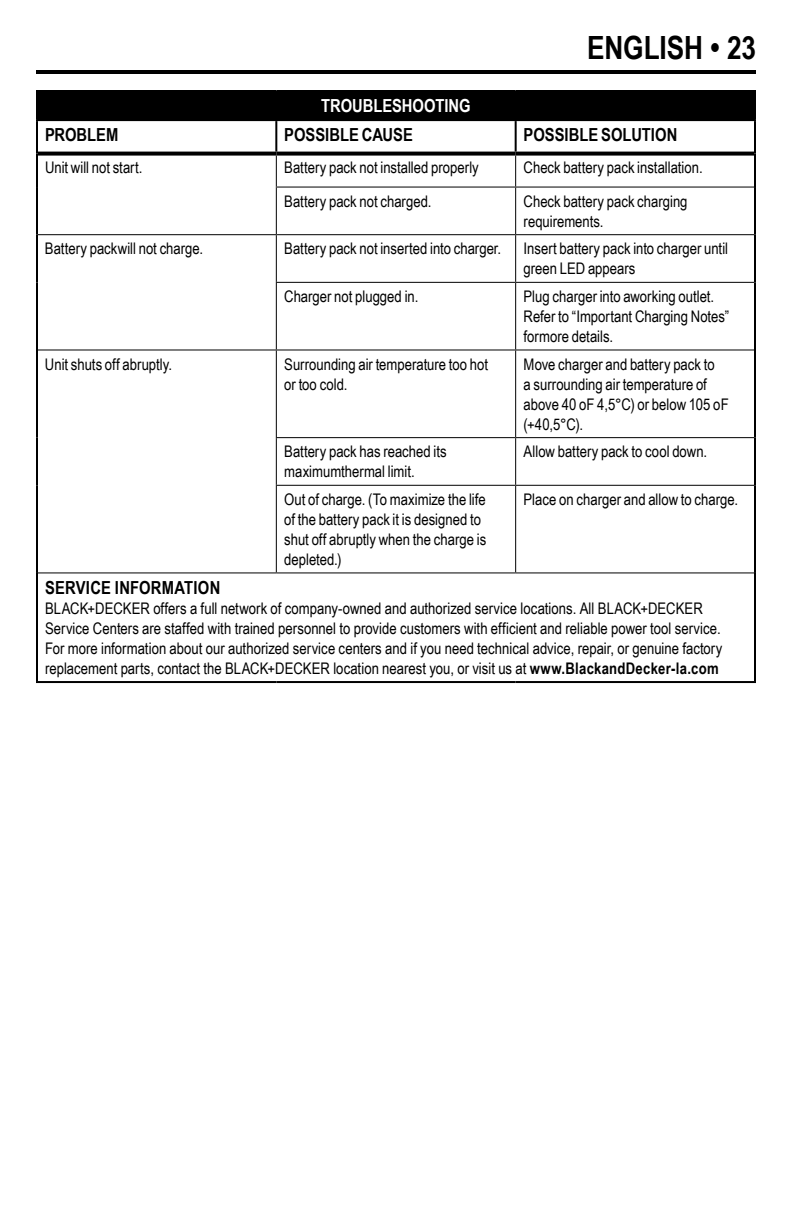
<style>
.page{position:relative;width:792px;height:1224px;background:#fff}
.page>*{position:absolute;margin:0;border:0;box-sizing:border-box;transform-origin:0 0}
.t1{font:700 32px "Arial Narrow";letter-spacing:-.005em;color:#000}
.t2{font:700 18px "Arial Narrow";color:#000}
.t3{font:700 18px "Arial Narrow";color:#fff}
.t4{font:16px/20px "Arial Narrow";color:#000}
.s1{font-weight:700}
</style>
<div class="page">
<hr style="left:36px;top:70px;width:720px;height:4px;background:#000">
<div style="left:37px;top:91px;width:718px;height:29px;background:#000"></div>
<hr style="left:36px;top:90px;width:240px;height:2px;background:#000">
<hr style="left:36px;top:92px;width:2px;height:27px;background:#000">
<hr style="left:276px;top:90px;width:240px;height:2px;background:#000">
<hr style="left:516px;top:90px;width:240px;height:2px;background:#000">
<hr style="left:754px;top:92px;width:2px;height:27px;background:#000">
<hr style="left:36px;top:119px;width:240px;height:2px;background:#000">
<hr style="left:36px;top:121px;width:2px;height:33px;background:#000">
<hr style="left:276px;top:119px;width:240px;height:2px;background:#000">
<hr style="left:275px;top:121px;width:2px;height:31px;background:#000">
<hr style="left:516px;top:119px;width:240px;height:2px;background:#000">
<hr style="left:515px;top:121px;width:2px;height:31px;background:#000">
<hr style="left:754px;top:121px;width:2px;height:33px;background:#000">
<hr style="left:36px;top:154px;width:2px;height:33px;background:#000">
<hr style="left:754px;top:154px;width:2px;height:33px;background:#000">
<hr style="left:36px;top:187px;width:2px;height:48px;background:#000">
<hr style="left:754px;top:187px;width:2px;height:48px;background:#000">
<hr style="left:36px;top:235px;width:2px;height:47px;background:#000">
<hr style="left:754px;top:235px;width:2px;height:47px;background:#000">
<hr style="left:36px;top:282px;width:2px;height:68px;background:#000">
<hr style="left:754px;top:282px;width:2px;height:68px;background:#000">
<hr style="left:36px;top:350px;width:2px;height:88px;background:#000">
<hr style="left:754px;top:350px;width:2px;height:88px;background:#000">
<hr style="left:36px;top:438px;width:2px;height:47px;background:#000">
<hr style="left:754px;top:438px;width:2px;height:47px;background:#000">
<hr style="left:36px;top:485px;width:2px;height:88px;background:#000">
<hr style="left:754px;top:485px;width:2px;height:88px;background:#000">
<hr style="left:36px;top:573px;width:2px;height:108px;background:#000">
<hr style="left:754px;top:573px;width:2px;height:108px;background:#000">
<hr style="left:36px;top:681px;width:240px;height:2px;background:#000">
<hr style="left:276px;top:681px;width:240px;height:2px;background:#000">
<hr style="left:516px;top:681px;width:240px;height:2px;background:#000">
<hr style="left:276px;top:156px;width:1px;height:31px;background:#000">
<hr style="left:515px;top:156px;width:1px;height:31px;background:#000">
<hr style="left:276px;top:187px;width:240px;height:1px;background:#000">
<hr style="left:276px;top:188px;width:1px;height:46px;background:#000">
<hr style="left:516px;top:187px;width:238px;height:1px;background:#000">
<hr style="left:515px;top:188px;width:1px;height:46px;background:#000">
<hr style="left:38px;top:234px;width:238px;height:1px;background:#000">
<hr style="left:276px;top:234px;width:240px;height:1px;background:#000">
<hr style="left:276px;top:235px;width:1px;height:47px;background:#000">
<hr style="left:516px;top:234px;width:238px;height:1px;background:#000">
<hr style="left:515px;top:235px;width:1px;height:47px;background:#000">
<hr style="left:276px;top:282px;width:240px;height:1px;background:#000">
<hr style="left:276px;top:283px;width:1px;height:66px;background:#000">
<hr style="left:516px;top:282px;width:238px;height:1px;background:#000">
<hr style="left:515px;top:283px;width:1px;height:66px;background:#000">
<hr style="left:38px;top:349px;width:238px;height:1px;background:#000">
<hr style="left:276px;top:349px;width:240px;height:1px;background:#000">
<hr style="left:276px;top:350px;width:1px;height:87px;background:#000">
<hr style="left:516px;top:349px;width:238px;height:1px;background:#000">
<hr style="left:515px;top:350px;width:1px;height:87px;background:#000">
<hr style="left:276px;top:437px;width:240px;height:1px;background:#000">
<hr style="left:276px;top:438px;width:1px;height:47px;background:#000">
<hr style="left:516px;top:437px;width:238px;height:1px;background:#000">
<hr style="left:515px;top:438px;width:1px;height:47px;background:#000">
<hr style="left:276px;top:485px;width:240px;height:1px;background:#000">
<hr style="left:276px;top:486px;width:1px;height:86px;background:#000">
<hr style="left:516px;top:485px;width:238px;height:1px;background:#000">
<hr style="left:515px;top:486px;width:1px;height:86px;background:#000">
<hr style="left:38px;top:572px;width:238px;height:1px;background:#000">
<hr style="left:276px;top:572px;width:240px;height:1px;background:#000">
<hr style="left:516px;top:572px;width:238px;height:1px;background:#000">
<svg style="left:38px;top:152px;width:238px;height:4px"></svg>
<svg style="left:276px;top:152px;width:240px;height:4px"></svg>
<svg style="left:516px;top:152px;width:238px;height:4px"></svg>
<p class="t3" style="left:321px;top:92px;width:151px">TROUBLESHOOTING</p>
<h1 class="t1" style="left:587px;top:24px;width:170px">ENGLISH • 23</h1>
<p class="t2" style="left:45px;top:121px;width:75px">PROBLEM</p>
<p class="t2" style="left:284px;top:121px;width:130px">POSSIBLE CAUSE</p>
<p class="t2" style="left:524px;top:121px;width:155px">POSSIBLE SOLUTION</p>
<p class="t4" style="left:45px;top:157px;width:99px">Unit will not start.</p>
<p class="t4" style="left:284px;top:157px;width:196px">Battery pack not installed properly</p>
<p class="t4" style="left:524px;top:157px;width:181px">Check battery pack installation.</p>
<p class="t4" style="left:284px;top:190px;width:149px">Battery pack not charged.</p>
<p class="t4" style="left:524px;top:190px;width:165px">Check battery pack charging requirements.</p>
<p class="t4" style="left:45px;top:238px;width:160px">Battery packwill not charge.</p>
<p class="t4" style="left:284px;top:238px;width:218px">Battery pack not inserted into charger.</p>
<p class="t4" style="left:524px;top:238px;width:206px">Insert battery pack into charger until green LED appears</p>
<p class="t4" style="left:284px;top:286px;width:136px">Charger not plugged in.</p>
<p class="t4" style="left:524px;top:286px;width:207px">Plug charger into aworking outlet.<br>Refer to “Important Charging Notes” formore details.</p>
<p class="t4" style="left:45px;top:353px;width:129px">Unit shuts off abruptly.</p>
<p class="t4" style="left:284px;top:353px;width:205px">Surrounding air temperature too hot or too cold.</p>
<p class="t4" style="left:524px;top:353px;width:207px">Move charger and battery pack to<br>a surrounding air temperature of above 40 oF 4,5°C) or below 105 oF (+40,5°C).</p>
<p class="t4" style="left:284px;top:441px;width:164px">Battery pack has reached its maximumthermal limit.</p>
<p class="t4" style="left:524px;top:441px;width:185px">Allow battery pack to cool down.</p>
<p class="t4" style="left:284px;top:489px;width:203px">Out of charge. (To maximize the life of the battery pack it is designed to shut off abruptly when the charge is depleted.)</p>
<p class="t4" style="left:524px;top:489px;width:216px">Place on charger and allow to charge.</p>
<p class="t2" style="left:45px;top:574px;width:177px">SERVICE INFORMATION</p>
<p class="t4" style="left:45px;top:598px;width:679px">BLACK+DECKER offers a full network of company-owned and authorized service locations. All BLACK+DECKER Service Centers are staffed with trained personnel to provide customers with efficient and reliable power tool service.<br>For more information about our authorized service centers and if you need technical advice, repair, or genuine factory replacement parts, contact the BLACK+DECKER location nearest you, or visit us at <span class="s1">www.BlackandDecker-la.com</span></p>
</div>
